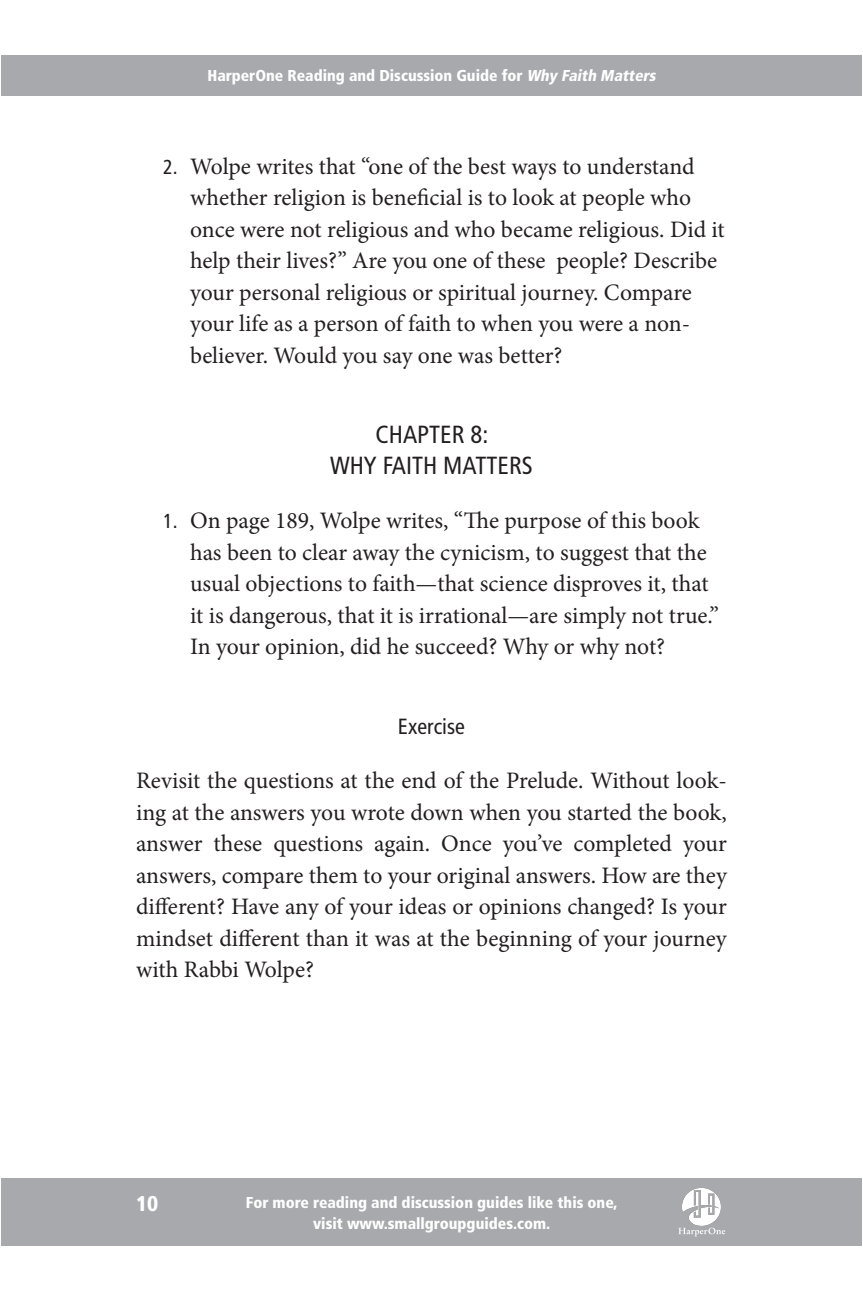
<style>
.page{position:relative;width:863px;height:1299px;background:#fff}
.page>*{position:absolute;margin:0;border:0;box-sizing:border-box;transform-origin:0 0}
.t1{font:condensed 24.75px/31.5px "Frutiger";color:#231f20;text-align:center}
.t2{font:23.62px/31.5px "Minion Pro";letter-spacing:-.005em;color:#231f20}
.t3{font:condensed 22.05px "Frutiger";color:#231f20}
.t4{font:900 condensed 21.38px "Frutiger";color:#fff}
.t5{font:900 condensed 15.75px/20.2px "Frutiger";color:#fff;text-align:center}
.s1{font-style:italic}
.s2{font-family:"Frutiger";font-stretch:condensed;font-size:20.25px}
</style>
<div class="page">
<div style="left:1px;top:1177px;width:861px;height:67px;background:#a8a9ad"></div>
<div style="left:1px;top:55px;width:861px;height:41px;background:#a8a9ad"></div>
<svg style="left:678px;top:1227px;width:47px;height:9px"></svg>
<img style="left:682px;top:1188px;width:39px;height:38px">
<p class="t5" style="left:207px;top:65px;width:453px">HarperOne Reading and Discussion Guide for <span class="s1">Why Faith Matters</span></p>
<p class="t2" style="left:190px;top:150px;width:536px;text-indent:-27px"><span class="s2">2.</span> Wolpe writes that “one of the best ways to understand whether religion is beneficial is to look at people who once were not religious and who became religious. Did it help their lives?” Are you one of these people? Describe your personal religious or spiritual journey. Compare your life as a person of faith to when you were a non&shy;believer. Would you say one was better?</p>
<p class="t1" style="left:330px;top:418px;width:202px">CHAPTER 8:<br>WHY FAITH MATTERS</p>
<p class="t2" style="left:190px;top:505px;width:530px;text-indent:-27px"><span class="s2">1.</span> On page 189, Wolpe writes, “The purpose of this book has been to clear away the cynicism, to suggest that the usual objections to faith—that science disproves it, that it is dangerous, that it is irrational—are simply not true.” In your opinion, did he succeed? Why or why not?</p>
<p class="t3" style="left:398px;top:713px;width:68px">Exercise</p>
<p class="t2" style="left:136px;top:765px;width:592px;text-align:justify">Revisit the questions at the end of the Prelude. Without look&shy;ing at the answers you wrote down when you started the book, answer these questions again. Once you’ve completed your answers, compare them to your original answers. How are they different? Have any of your ideas or opinions changed? Is your mindset different than it was at the beginning of your journey with Rabbi Wolpe?</p>
<p class="t4" style="left:136px;top:1190px;width:24px">10</p>
<p class="t5" style="left:246px;top:1192px;width:373px">For more reading and discussion guides like this one, visit www.smallgroupguides.com.</p>
</div>
